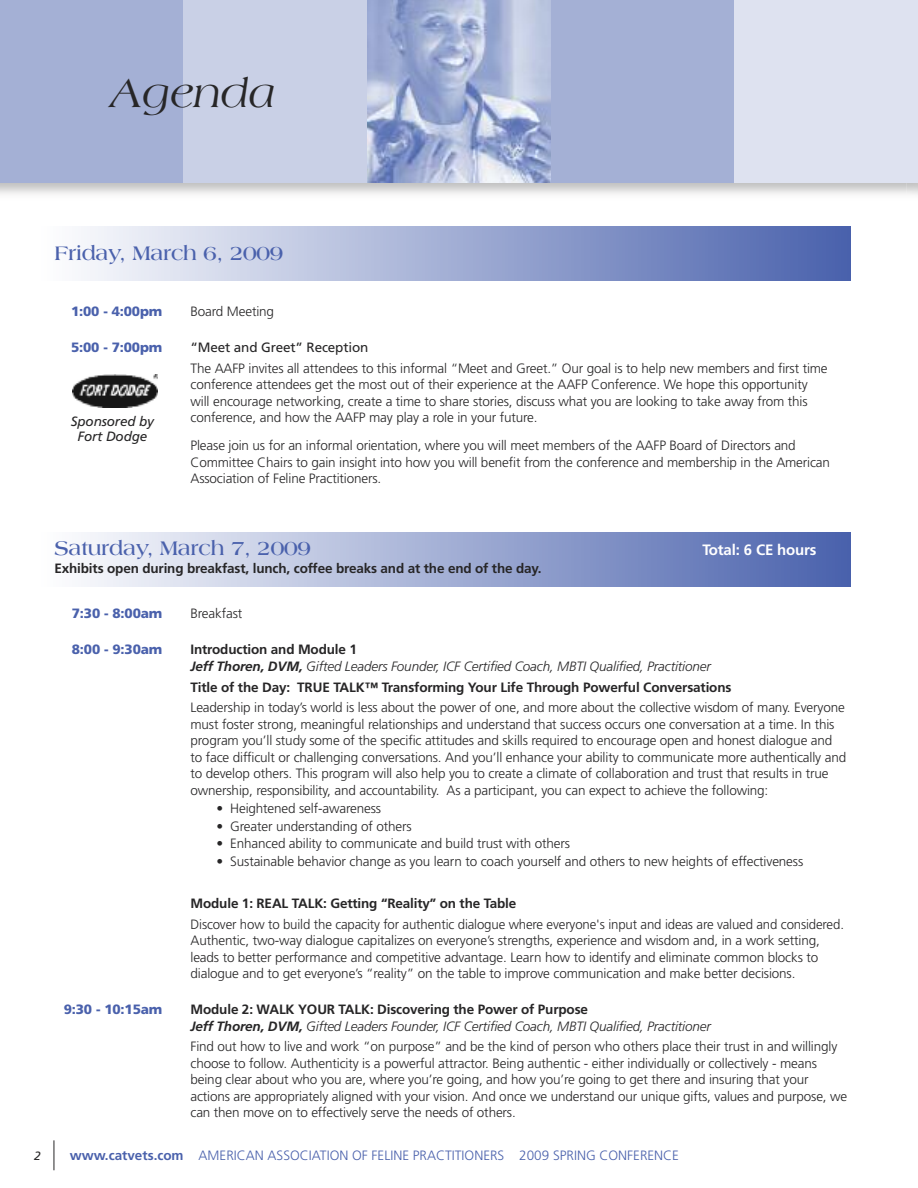
<style>
.page{position:relative;width:918px;height:1188px;background:#fff}
.page>*{position:absolute;margin:0;border:0;box-sizing:border-box;transform-origin:0 0}
.t1{font:italic 42px "Americana";color:#272627}
.t2{font:700 21px "Americana";letter-spacing:-.01em;color:#4a61ac}
.t3{font:700 15px "Frutiger";letter-spacing:-.01em;color:#fff}
.t4{font:300 13.5px/16.5px "Frutiger";letter-spacing:-.01em;color:#272627}
.t5{font:italic 300 13.5px/16.5px "Frutiger";letter-spacing:-.01em;color:#272627}
.t6{font:700 13.5px "Frutiger";letter-spacing:-.01em;color:#272627}
.t7{font:300 13.5px "Frutiger";color:#4a61ac}
.t8{font:900 13.5px "Frutiger";letter-spacing:-.01em;color:#4a61ac}
.t9{font:13.5px "Frutiger";letter-spacing:-.01em;color:#272627}
.t10{font:italic 13.5px/15px "Frutiger";letter-spacing:-.01em;color:#272627;text-align:center}
.t11{font:italic 12px "Frutiger";color:#272627}
.s1{font-weight:700;font-style:normal}
.s2{font-weight:700}
</style>
<div class="page">
<img style="left:84px;top:227px;width:767px;height:53px">
<img style="left:84px;top:533px;width:767px;height:53px">
<div style="left:0;top:0;width:184px;height:183px;background:#a4b0d5"></div>
<div style="left:184px;top:0;width:183px;height:183px;background:#c9d0e6"></div>
<img style="left:367px;top:0;width:184px;height:183px">
<div style="left:551px;top:0;width:183px;height:183px;background:#a4b0d5"></div>
<div style="left:734px;top:0;width:184px;height:183px;background:#dee2f0"></div>
<hr style="left:917px;top:0;width:1px;height:184px;background:#b3bcdc">
<hr style="left:54px;top:1140px;width:1px;height:30px;background:#272627">
<img style="left:72px;top:374px;width:85px;height:34px">
<h1 class="t1" style="left:110px;top:76px;width:167px">Agenda</h1>
<h2 class="t2" style="left:54px;top:245px;width:231px">Friday, March 6, 2009</h2>
<p class="t8" style="left:71px;top:306px;width:93px">1:00 - 4:00pm</p>
<p class="t4" style="left:191px;top:304px;width:85px">Board Meeting</p>
<p class="t8" style="left:71px;top:342px;width:93px">5:00 - 7:00pm</p>
<p class="t9" style="left:191px;top:342px;width:179px">“Meet and Greet” Reception</p>
<p class="t4" style="left:191px;top:361px;width:639px">The AAFP invites all attendees to this informal “Meet and Greet.” Our goal is to help new members and first time conference attendees get the most out of their experience at the AAFP Conference. We hope this opportunity will encourage networking, create a time to share stories, discuss what you are looking to take away from this conference, and how the AAFP may play a role in your future.</p>
<p class="t4" style="left:191px;top:438px;width:641px">Please join us for an informal orientation, where you will meet members of the AAFP Board of Directors and<br>Committee Chairs to gain insight into how you will benefit from the conference and membership in the American<br>Association of Feline Practitioners.</p>
<p class="t10" style="left:71px;top:415px;width:85px">Sponsored by<br>Fort Dodge</p>
<h2 class="t2" style="left:54px;top:540px;width:258px">Saturday, March 7, 2009</h2>
<p class="t3" style="left:702px;top:544px;width:116px">Total: 6 CE hours</p>
<p class="t6" style="left:54px;top:563px;width:489px">Exhibits open during breakfast, lunch, coffee breaks and at the end of the day.</p>
<p class="t8" style="left:72px;top:608px;width:92px">7:30 - 8:00am</p>
<p class="t4" style="left:191px;top:606px;width:53px">Breakfast</p>
<p class="t8" style="left:72px;top:644px;width:92px">8:00 - 9:30am</p>
<p class="t5" style="left:191px;top:642px;width:522px"><span class="s1">Introduction and Module 1<br></span><span class="s2">Jeff Thoren, DVM,</span> Gifted Leaders Founder, ICF Certified Coach, MBTI Qualified, Practitioner</p>
<p class="t6" style="left:191px;top:681px;width:543px">Title of the Day: TRUE TALK™ Transforming Your Life Through Powerful Conversations</p>
<p class="t4" style="left:191px;top:701px;width:657px">Leadership in today’s world is less about the power of one, and more about the collective wisdom of many. Everyone must foster strong, meaningful relationships and understand that success occurs one conversation at a time. In this program you’ll study some of the specific attitudes and skills required to encourage open and honest dialogue and to face difficult or challenging conversations. And you’ll enhance your ability to communicate more authentically and to develop others. This program will also help you to create a climate of collaboration and trust that results in true ownership, responsibility, and accountability. As a participant, you can expect to achieve the following:</p>
<p class="t4" style="left:216px;top:801px;width:166px">• Heightened self-awareness</p>
<p class="t4" style="left:216px;top:819px;width:197px">• Greater understanding of others</p>
<p class="t4" style="left:216px;top:836px;width:355px">• Enhanced ability to communicate and build trust with others</p>
<p class="t4" style="left:216px;top:854px;width:588px">• Sustainable behavior change as you learn to coach yourself and others to new heights of effectiveness</p>
<p class="t6" style="left:191px;top:898px;width:327px">Module 1: REAL TALK: Getting “Reality” on the Table</p>
<p class="t4" style="left:191px;top:917px;width:655px">Discover how to build the capacity for authentic dialogue where everyone's input and ideas are valued and considered.<br>Authentic, two-way dialogue capitalizes on everyone’s strengths, experience and wisdom and, in a work setting, leads to better performance and competitive advantage. Learn how to identify and eliminate common blocks to dialogue and to get everyone’s “reality” on the table to improve communication and make better decisions.</p>
<p class="t8" style="left:64px;top:1004px;width:100px">9:30 - 10:15am</p>
<p class="t5" style="left:190px;top:1002px;width:522px"><span class="s1">Module 2: WALK YOUR TALK: Discovering the Power of Purpose<br></span><span class="s2">Jeff Thoren, DVM,</span> Gifted Leaders Founder, ICF Certified Coach, MBTI Qualified, Practitioner</p>
<p class="t4" style="left:190px;top:1040px;width:658px">Find out how to live and work “on purpose” and be the kind of person who others place their trust in and willingly choose to follow. Authenticity is a powerful attractor. Being authentic - either individually or collectively - means being clear about who you are, where you’re going, and how you’re going to get there and insuring that your actions are appropriately aligned with your vision. And once we understand our unique gifts, values and purpose, we can then move on to effectively serve the needs of others.</p>
<p class="t11" style="left:34px;top:1151px;width:8px">2</p>
<p class="t7" style="left:70px;top:1150px;width:611px"><span class="s2">www.catvets.com</span> AMERICAN ASSOCIATION OF FELINE PRACTITIONERS 2009 SPRING CONFERENCE</p>
</div>
